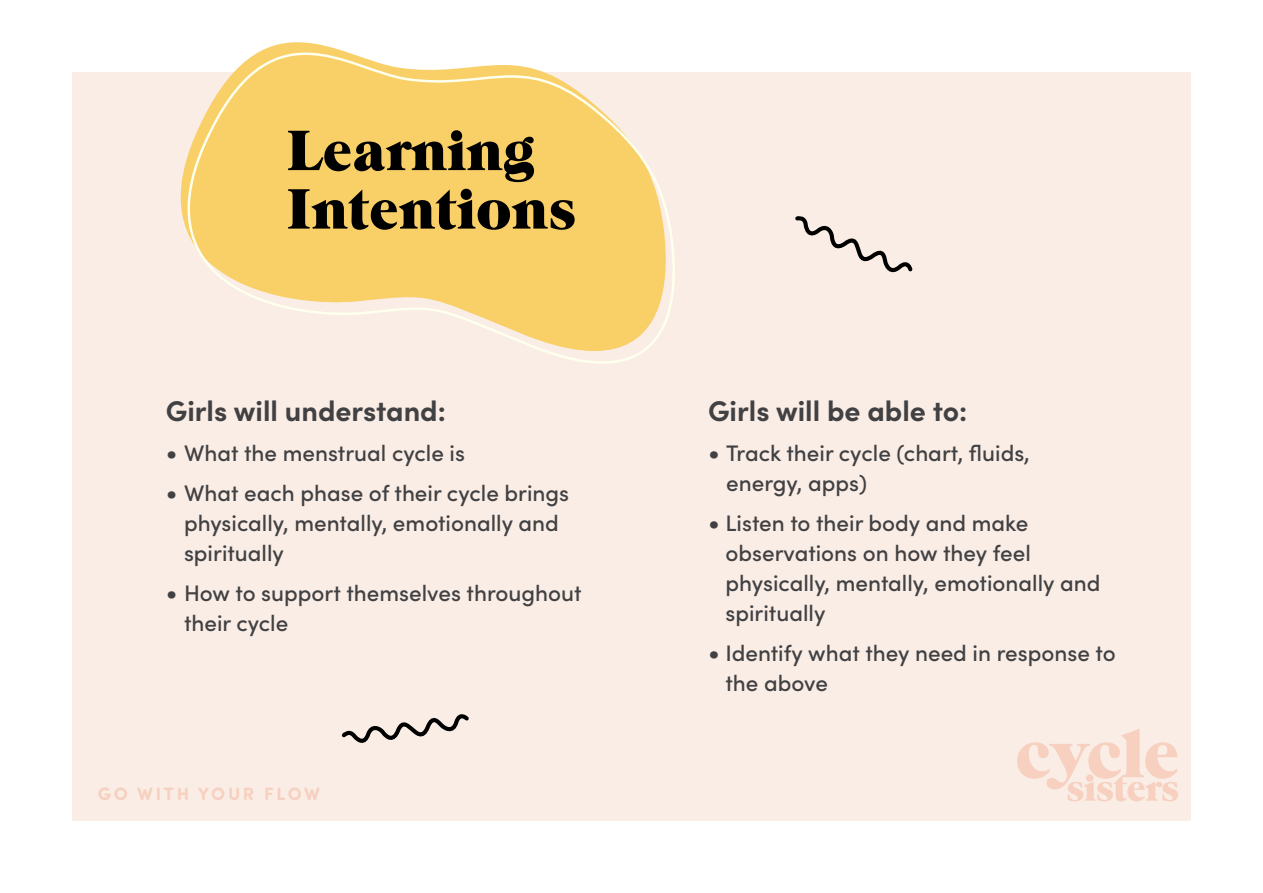
<style>
.page{position:relative;width:1263px;height:893px;background:#fff}
.page>*{position:absolute;margin:0;border:0;box-sizing:border-box;transform-origin:0 0}
.t1{font:57px/58.5px "Grouch IT Cby BT";color:#000}
.t2{font:700 28.5px "Sofia Pro";color:#414042}
.t3{font:500 22.5px/30px "Sofia Pro";color:#414042}
.t4{font:700 18px "Sofia Pro Soft";letter-spacing:.15em;color:#f7d0bf}
.s1{font-size:25.5px}
</style>
<div class="page">
<div style="left:72px;top:72px;width:1119px;height:749px;background:#f9ede6"></div>
<svg style="left:180px;top:42px;width:495px;height:322px"></svg>
<svg style="left:795px;top:216px;width:118px;height:57px"></svg>
<svg style="left:341px;top:714px;width:128px;height:29px"></svg>
<svg style="left:1017px;top:729px;width:161px;height:72px"></svg>
<h1 class="t1" style="left:286px;top:120px;width:292px">Learning<br>Intentions</h1>
<p class="t2" style="left:166px;top:389px;width:281px">Girls will understand:</p>
<p class="t3" style="left:166px;top:437px;width:301px"><span class="s1">•</span> What the menstrual cycle is</p>
<p class="t3" style="left:184px;top:477px;width:387px;text-indent:-18px"><span class="s1">•</span> What each phase of their cycle brings physically, mentally, emotionally and spiritually</p>
<p class="t3" style="left:184px;top:577px;width:399px;text-indent:-18px"><span class="s1">•</span> How to support themselves throughout their cycle</p>
<p class="t4" style="left:98px;top:781px;width:224px">GO WITH YOUR FLOW</p>
<p class="t2" style="left:708px;top:389px;width:261px">Girls will be able to:</p>
<p class="t3" style="left:726px;top:437px;width:305px;text-indent:-18px"><span class="s1">•</span> Track their cycle (chart, fluids, energy, apps)</p>
<p class="t3" style="left:725px;top:507px;width:376px;text-indent:-17px"><span class="s1">•</span> Listen to their body and make observations on how they feel physically, mentally, emotionally and spiritually</p>
<p class="t3" style="left:725px;top:637px;width:392px;text-indent:-17px"><span class="s1">•</span> Identify what they need in response to the above</p>
</div>
